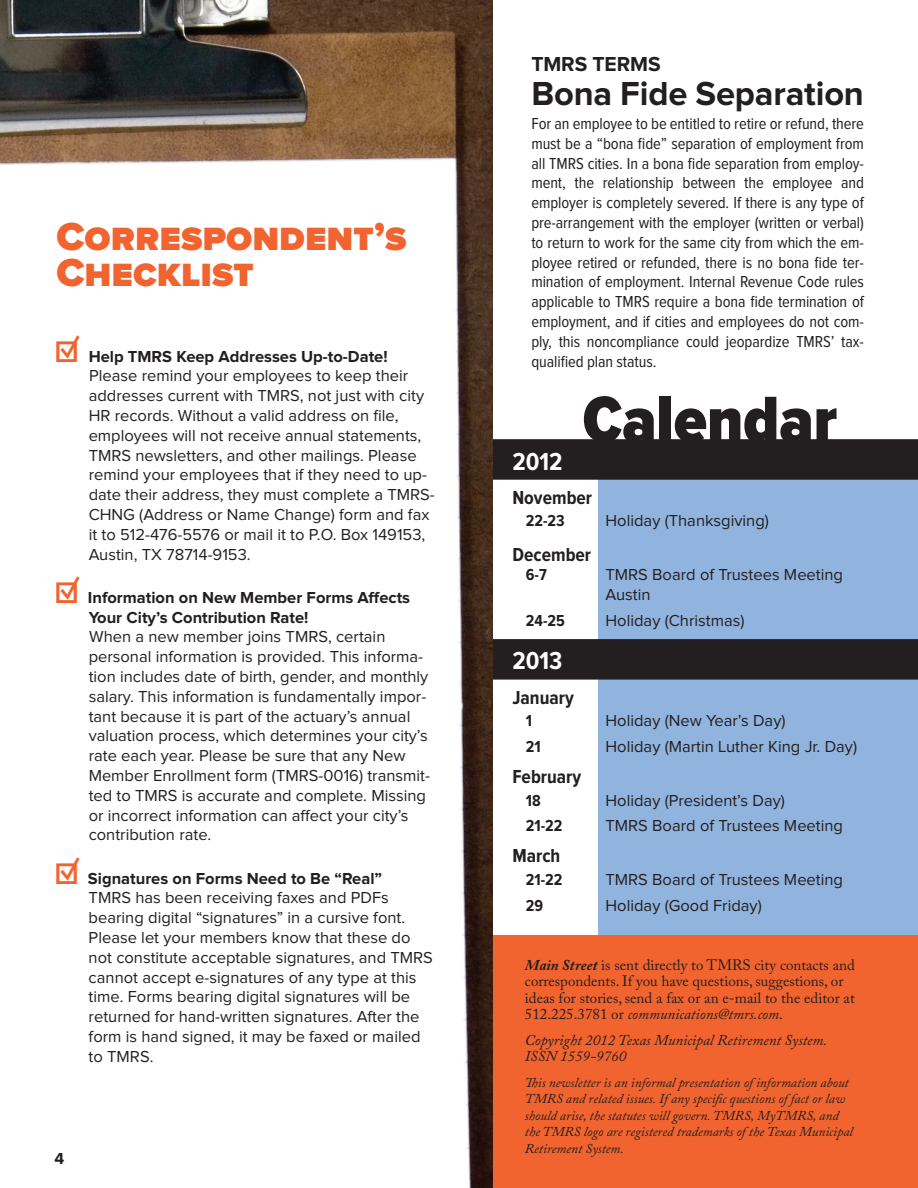
<style>
.page{position:relative;width:918px;height:1188px;background:#fff}
.page>*{position:absolute;margin:0;border:0;box-sizing:border-box;transform-origin:0 0}
.t1{font:900 67.5px "Proxima Nova Cond";color:#231f20}
.t2{font:900 40.5px/36px "Proxima Nova";color:#f2642f}
.t3{font:700 34.5px "Proxima Nova";letter-spacing:-.005em;color:#231f20}
.t4{font:700 25.5px "Proxima Nova Cond";color:#fff}
.t5{font:700 21px "Proxima Nova";letter-spacing:-.005em;color:#231f20}
.t6{font:700 19.5px "Proxima Nova Cond";color:#231f20}
.t7{font:16.5px/19.8px "Proxima Nova";color:#231f20}
.t8{font:16.5px/19.8px "Proxima Nova Cond";letter-spacing:-.005em;color:#231f20;text-align:justify}
.t9{font:700 16.5px/19.8px "Proxima Nova";color:#231f20}
.t10{font:700 16.5px "Proxima Nova Cond";color:#231f20}
.t11{font:15px/16.5px "Adobe Caslon Pro";color:#231f20}
.t12{font:italic 15px/16.5px "Adobe Caslon Pro";color:#231f20}
.t13{font:italic 13.5px/16.5px "Adobe Caslon Pro";color:#231f20}
.s1{font-weight:700;font-size:36px;color:#f2642f}
.s2{font-weight:700}
.s3{font-size:36px;color:#f2642f}
.s4{font-weight:700;font-style:italic}
.s5{font-style:italic}
</style>
<div class="page">
<div style="left:598px;top:459px;width:320px;height:489px;background:#91b4de"></div>
<svg style="left:492px;top:439px;width:426px;height:241px"></svg>
<div style="left:492px;top:935px;width:426px;height:253px;background:#f2642f"></div>
<img style="left:0;top:0;width:492px;height:1188px">
<h2 class="t2" style="left:56px;top:221px;width:352px">Correspondent’s<br>Checklist</h2>
<p class="t7" style="left:89px;top:347px;width:348px;text-indent:-34px"><span class="s1">☑</span> <span class="s2">Help TMRS Keep Addresses Up-to-Date!<br></span>Please remind your employees to keep their addresses current with TMRS, not just with city HR records. Without a valid address on file, employees will not receive annual statements, TMRS newsletters, and other mailings. Please remind your employees that if they need to up&shy;date their address, they must complete a TMRS-CHNG (Address or Name Change) form and fax it to 512-476-5576 or mail it to P.O. Box 149153, Austin, TX 78714-9153.</p>
<p class="t9" style="left:89px;top:588px;width:323px;text-indent:-34px"><span class="s3">☑</span> Information on New Member Forms Affects<br>Your City’s Contribution Rate!</p>
<p class="t7" style="left:89px;top:628px;width:343px">When a new member joins TMRS, certain personal information is provided. This informa&shy;tion includes date of birth, gender, and monthly salary. This information is fundamentally impor&shy;tant because it is part of the actuary’s annual valuation process, which determines your city’s rate each year. Please be sure that any New Member Enrollment form (TMRS-0016) transmit&shy;ted to TMRS is accurate and complete. Missing or incorrect information can affect your city’s contribution rate.</p>
<p class="t7" style="left:89px;top:869px;width:346px;text-indent:-34px"><span class="s1">☑</span> <span class="s2">Signatures on Forms Need to Be “Real”<br></span>TMRS has been receiving faxes and PDFs bearing digital “signatures” in a cursive font.<br>Please let your members know that these do not constitute acceptable signatures, and TMRS cannot accept e-signatures of any type at this time. Forms bearing digital signatures will be returned for hand-written signatures. After the form is hand signed, it may be faxed or mailed to TMRS.</p>
<p class="t9" style="left:54px;top:1149px;width:11px">4</p>
<p class="t5" style="left:531px;top:54px;width:131px">TMRS TERMS</p>
<h3 class="t3" style="left:531px;top:78px;width:334px">Bona Fide Separation</h3>
<p class="t8" style="left:531px;top:114px;width:334px">For an employee to be entitled to retire or refund, there must be a “bona fide” separation of employment from all TMRS cities. In a bona fide separation from employ&shy;ment, the relationship between the employee and employer is completely severed. If there is any type of pre-arrangement with the employer (written or verbal) to return to work for the same city from which the em&shy;ployee retired or refunded, there is no bona fide ter&shy;mination of employment. Internal Revenue Code rules applicable to TMRS require a bona fide termination of employment, and if cities and employees do not com&shy;ply, this noncompliance could jeopardize TMRS’ tax&shy;qualified plan status.</p>
<h1 class="t1" style="left:583px;top:388px;width:256px">Calendar</h1>
<h3 class="t4" style="left:512px;top:449px;width:52px">2012</h3>
<p class="t6" style="left:512px;top:488px;width:81px">November</p>
<p class="t10" style="left:526px;top:513px;width:40px">22-23</p>
<p class="t7" style="left:606px;top:512px;width:165px">Holiday (Thanksgiving)</p>
<p class="t6" style="left:512px;top:545px;width:80px">December</p>
<p class="t10" style="left:526px;top:567px;width:22px">6-7</p>
<p class="t7" style="left:606px;top:565px;width:239px">TMRS Board of Trustees Meeting<br>Austin</p>
<p class="t10" style="left:526px;top:613px;width:41px">24-25</p>
<p class="t7" style="left:606px;top:611px;width:141px">Holiday (Christmas)</p>
<h3 class="t4" style="left:512px;top:649px;width:51px">2013</h3>
<p class="t6" style="left:512px;top:688px;width:63px">January</p>
<p class="t10" style="left:526px;top:713px;width:8px">1</p>
<p class="t7" style="left:606px;top:712px;width:181px">Holiday (New Year’s Day)</p>
<p class="t10" style="left:526px;top:739px;width:16px">21</p>
<p class="t7" style="left:606px;top:737px;width:253px">Holiday (Martin Luther King Jr. Day)</p>
<p class="t6" style="left:512px;top:768px;width:70px">February</p>
<p class="t10" style="left:526px;top:793px;width:16px">18</p>
<p class="t7" style="left:606px;top:791px;width:181px">Holiday (President’s Day)</p>
<p class="t10" style="left:526px;top:818px;width:38px">21-22</p>
<p class="t7" style="left:606px;top:817px;width:239px">TMRS Board of Trustees Meeting</p>
<p class="t6" style="left:512px;top:847px;width:50px">March</p>
<p class="t10" style="left:526px;top:872px;width:38px">21-22</p>
<p class="t7" style="left:606px;top:870px;width:239px">TMRS Board of Trustees Meeting</p>
<p class="t10" style="left:526px;top:898px;width:19px">29</p>
<p class="t7" style="left:606px;top:896px;width:158px">Holiday (Good Friday)</p>
<p class="t11" style="left:525px;top:956px;width:332px"><span class="s4">Main Street</span> is sent directly to TMRS city contacts and correspondents. If you have questions, suggestions, or ideas for stories, send a fax or an e-mail to the editor at 512.225.3781 or <span class="s5">communications@tmrs.com</span>.</p>
<p class="t12" style="left:525px;top:1031px;width:304px">Copyright 2012 Texas Municipal Retirement System.<br>ISSN 1559-9760</p>
<p class="t13" style="left:525px;top:1074px;width:330px">This newsletter is an informal presentation of information about TMRS and related issues. If any specific questions of fact or law should arise, the statutes will govern. TMRS, MyTMRS, and the TMRS logo are registered trademarks of the Texas Municipal Retirement System.</p>
</div>
